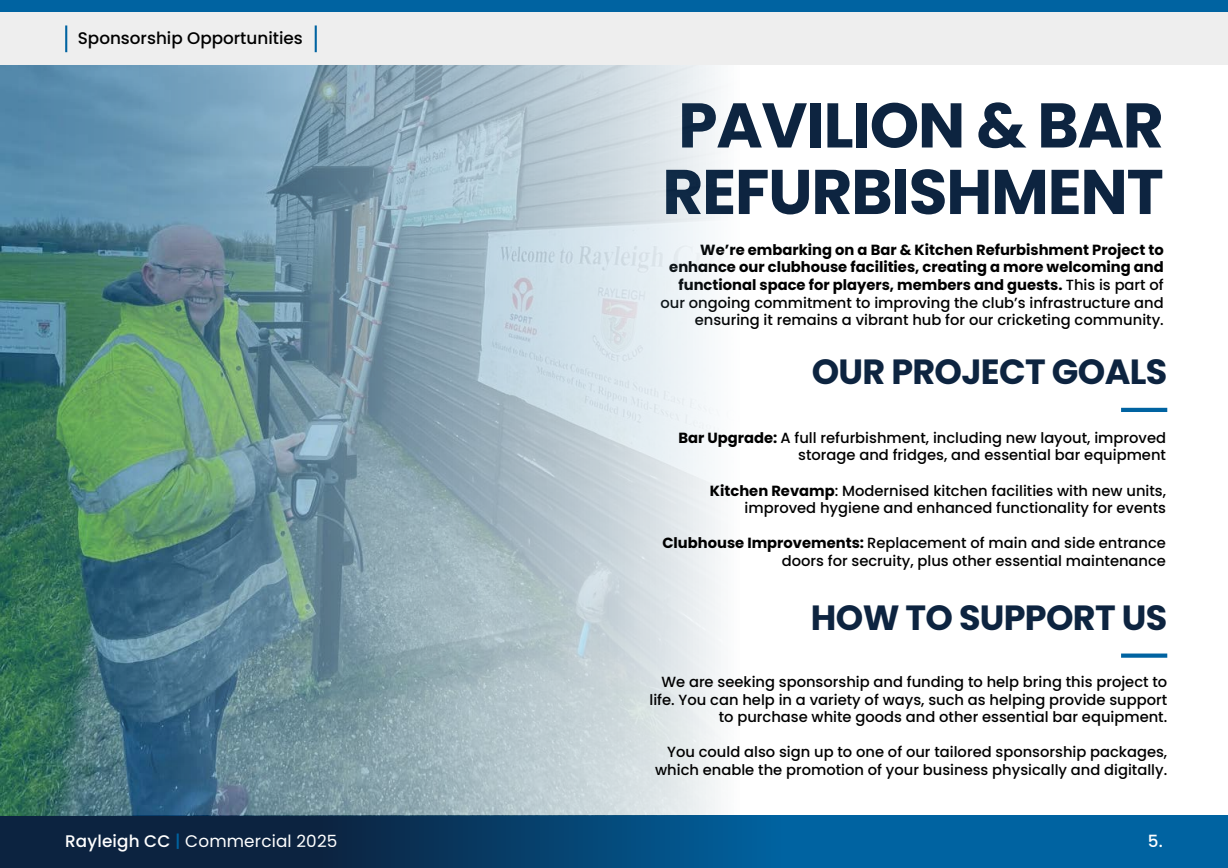
<style>
.page{position:relative;width:1228px;height:868px;background:#fff}
.page>*{position:absolute;margin:0;border:0;box-sizing:border-box;transform-origin:0 0}
.t1{font:700 63px/66.5px "Poppins";letter-spacing:-.02em;color:#0d2440}
.t2{font:700 35px "Poppins";letter-spacing:-.02em;color:#0d2440}
.t3{font:16.8px "Poppins";letter-spacing:.01em;color:#fff}
.t4{font:500 16.8px "Poppins";color:#000}
.t5{font:500 16.8px "Poppins";color:#fff}
.t6{font:500 14.7px/17.6px "Poppins";color:#000;text-align:right}
.t7{font:700 14.7px/17.6px "Poppins";color:#000;text-align:right}
.s1{font-weight:500}
.s2{font-weight:700}
.s3{font-weight:500;color:#0063a1}
</style>
<div class="page">
<div style="left:0;top:0;width:1228px;height:13px;background:#0063a1"></div>
<div style="left:0;top:13px;width:1228px;height:52px;background:#eee"></div>
<hr style="left:65px;top:25px;width:2px;height:27px;background:#0063a1">
<hr style="left:315px;top:25px;width:2px;height:27px;background:#0063a1">
<svg style="left:0;top:816px;width:1228px;height:52px;background:#054675"></svg>
<img style="left:0;top:65px;width:796px;height:751px">
<hr style="left:1121px;top:408px;width:46px;height:4px;background:#0063a1">
<svg style="left:1121px;top:654px;width:46px;height:4px"></svg>
<p class="t4" style="left:78px;top:29px;width:227px">Sponsorship Opportunities</p>
<h1 class="t1" style="left:662px;top:92px;width:503px">PAVILION &amp; BAR<br>REFURBISHMENT</h1>
<p class="t7" style="left:660px;top:241px;width:505px">We’re embarking on a Bar &amp; Kitchen Refurbishment Project to enhance our clubhouse facilities, creating a more welcoming and functional space for players, members and guests. <span class="s1">This is part of our ongoing commitment to improving the club’s infrastructure and ensuring it remains a vibrant hub for our cricketing community.</span></p>
<h2 class="t2" style="left:812px;top:351px;width:357px">OUR PROJECT GOALS</h2>
<p class="t6" style="left:678px;top:429px;width:489px"><span class="s2">Bar Upgrade:</span> A full refurbishment, including new layout, improved storage and fridges, and essential bar equipment</p>
<p class="t6" style="left:710px;top:482px;width:458px"><span class="s2">Kitchen Revamp</span>: Modernised kitchen facilities with new units, improved hygiene and enhanced functionality for events</p>
<p class="t6" style="left:662px;top:535px;width:505px"><span class="s2">Clubhouse Improvements:</span> Replacement of main and side entrance doors for secruity, plus other essential maintenance</p>
<h2 class="t2" style="left:811px;top:597px;width:358px">HOW TO SUPPORT US</h2>
<p class="t6" style="left:649px;top:673px;width:519px">We are seeking sponsorship and funding to help bring this project to life. You can help in a variety of ways, such as helping provide support to purchase white goods and other essential bar equipment.</p>
<p class="t6" style="left:655px;top:744px;width:514px">You could also sign up to one of our tailored sponsorship packages, which enable the promotion of your business physically and digitally.</p>
<p class="t3" style="left:65px;top:831px;width:274px"><span class="s1">Rayleigh CC</span> <span class="s3">|</span> Commercial 2025</p>
<p class="t5" style="left:1148px;top:831px;width:16px">5.</p>
</div>
